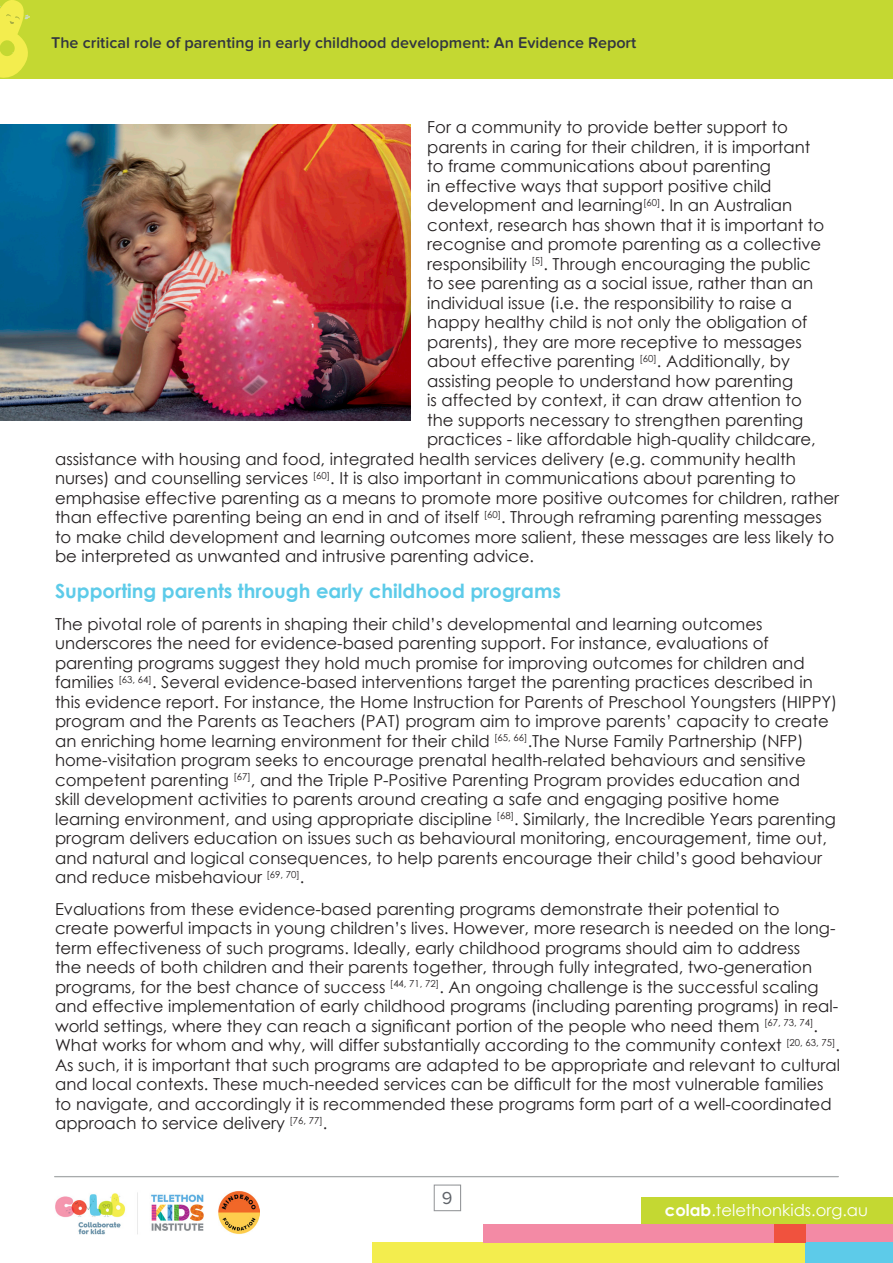
<style>
.page{position:relative;width:893px;height:1263px;background:#fff}
.page>*{position:absolute;margin:0;border:0;box-sizing:border-box;transform-origin:0 0}
.MAIN_HEAD{font:700 19.5px "Century Gothic";color:#5dcbe9}
.t1{font:18px "Proxima Nova Soft";color:#5f6369}
.t2{font:16.5px/19.5px "Century Gothic";color:#231f20}
.t3{font:16.35px "Century Gothic";color:#fff}
.t4{font:600 16.2px "Proxima Nova Soft";color:#323640}
.s1{font-weight:700}
</style>
<div class="page">
<div style="left:0;top:0;width:893px;height:78px;background:#c4d832"></div>
<div style="left:372px;top:1243px;width:521px;height:20px;background:#f3ed4e"></div>
<div style="left:483px;top:1224px;width:410px;height:19px;background:#f38aa5"></div>
<div style="left:806px;top:1243px;width:87px;height:20px;background:#5dcbe9"></div>
<div style="left:774px;top:1224px;width:32px;height:19px;background:#f0523e"></div>
<svg style="left:0;top:0;width:31px;height:79px"></svg>
<hr style="left:55px;top:1176px;width:783px;height:1px;background:#a8abac">
<div style="left:434px;top:1184px;width:27px;height:27px;border:1px solid #fff"></div>
<div style="left:642px;top:1197px;width:251px;height:27px;background:#c4d832"></div>
<img style="left:55px;top:1191px;width:205px;height:43px">
<img style="left:0;top:125px;width:410px;height:296px">
<p class="t4" style="left:51px;top:33px;width:587px">The critical role of parenting in early childhood development: An Evidence Report</p>
<p class="t2" style="left:427px;top:117px;width:362px">For a community to provide better support to</p>
<p class="t2" style="left:427px;top:137px;width:385px">parents in caring for their children, it is important</p>
<p class="t2" style="left:427px;top:156px;width:345px">to frame communications about parenting</p>
<p class="t2" style="left:427px;top:176px;width:346px">in effective ways that support positive child</p>
<p class="t2" style="left:427px;top:195px;width:366px">development and learning<sup>[60]</sup>. In an Australian</p>
<p class="t2" style="left:427px;top:215px;width:398px">context, research has shown that it is important to</p>
<p class="t2" style="left:427px;top:234px;width:395px">recognise and promote parenting as a collective</p>
<p class="t2" style="left:427px;top:254px;width:385px">responsibility <sup>[5]</sup>. Through encouraging the public</p>
<p class="t2" style="left:427px;top:273px;width:387px">to see parenting as a social issue, rather than an</p>
<p class="t2" style="left:427px;top:293px;width:366px">individual issue (i.e. the responsibility to raise a</p>
<p class="t2" style="left:427px;top:312px;width:382px">happy healthy child is not only the obligation of</p>
<p class="t2" style="left:427px;top:332px;width:376px">parents), they are more receptive to messages</p>
<p class="t2" style="left:427px;top:351px;width:364px">about effective parenting <sup>[60]</sup>. Additionally, by</p>
<p class="t2" style="left:427px;top:371px;width:367px">assisting people to understand how parenting</p>
<p class="t2" style="left:427px;top:390px;width:376px">is affected by context, it can draw attention to</p>
<p class="t2" style="left:427px;top:410px;width:378px">the supports necessary to strengthen parenting</p>
<p class="t2" style="left:427px;top:429px;width:390px">practices - like affordable high-quality childcare,</p>
<p class="t2" style="left:55px;top:449px;width:742px">assistance with housing and food, integrated health services delivery (e.g. community health</p>
<p class="t2" style="left:55px;top:468px;width:742px">nurses) and counselling services <sup>[60]</sup>. It is also important in communications about parenting to</p>
<p class="t2" style="left:55px;top:488px;width:786px">emphasise effective parenting as a means to promote more positive outcomes for children, rather</p>
<p class="t2" style="left:55px;top:507px;width:768px">than effective parenting being an end in and of itself <sup>[60]</sup>. Through reframing parenting messages</p>
<p class="t2" style="left:55px;top:527px;width:781px">to make child development and learning outcomes more salient, these messages are less likely to</p>
<p class="t2" style="left:55px;top:546px;width:481px">be interpreted as unwanted and intrusive parenting advice.</p>
<p class="MAIN_HEAD" style="left:55px;top:576px;width:507px">Supporting parents through early childhood programs</p>
<p class="t2" style="left:55px;top:614px;width:784px">The pivotal role of parents in shaping their child’s developmental and learning outcomes underscores the need for evidence-based parenting support. For instance, evaluations of parenting programs suggest they hold much promise for improving outcomes for children and families <sup>[63,</sup> <sup>64]</sup>. Several evidence-based interventions target the parenting practices described in this evidence report. For instance, the Home Instruction for Parents of Preschool Youngsters (HIPPY) program and the Parents as Teachers (PAT) program aim to improve parents’ capacity to create an enriching home learning environment for their child <sup>[65,</sup> <sup>66]</sup>.The Nurse Family Partnership (NFP) home-visitation program seeks to encourage prenatal health-related behaviours and sensitive competent parenting <sup>[67]</sup>, and the Triple P-Positive Parenting Program provides education and<br>skill development activities to parents around creating a safe and engaging positive home learning environment, and using appropriate discipline <sup>[68]</sup>. Similarly, the Incredible Years parenting program delivers education on issues such as behavioural monitoring, encouragement, time out, and natural and logical consequences, to help parents encourage their child’s good behaviour and reduce misbehaviour <sup>[69,</sup> <sup>70]</sup>.</p>
<p class="t2" style="left:55px;top:899px;width:786px">Evaluations from these evidence-based parenting programs demonstrate their potential to<br>create powerful impacts in young children’s lives. However, more research is needed on the long&shy;term effectiveness of such programs. Ideally, early childhood programs should aim to address<br>the needs of both children and their parents together, through fully integrated, two-generation programs, for the best chance of success <sup>[44,</sup> <sup>71,</sup> <sup>72]</sup>. An ongoing challenge is the successful scaling and effective implementation of early childhood programs (including parenting programs) in real&shy;world settings, where they can reach a significant portion of the people who need them <sup>[67,</sup> <sup>73,</sup> <sup>74]</sup>.<br>What works for whom and why, will differ substantially according to the community context <sup>[20,</sup> <sup>63,</sup> <sup>75]</sup>.<br>As such, it is important that such programs are adapted to be appropriate and relevant to cultural and local contexts. These much-needed services can be difficult for the most vulnerable families to navigate, and accordingly it is recommended these programs form part of a well-coordinated approach to service delivery <sup>[76,</sup> <sup>77]</sup>.</p>
<p class="t1" style="left:442px;top:1187px;width:12px">9</p>
<p class="t3" style="left:665px;top:1199px;width:205px"><span class="s1">colab</span>.telethonkids.org.au</p>
</div>
